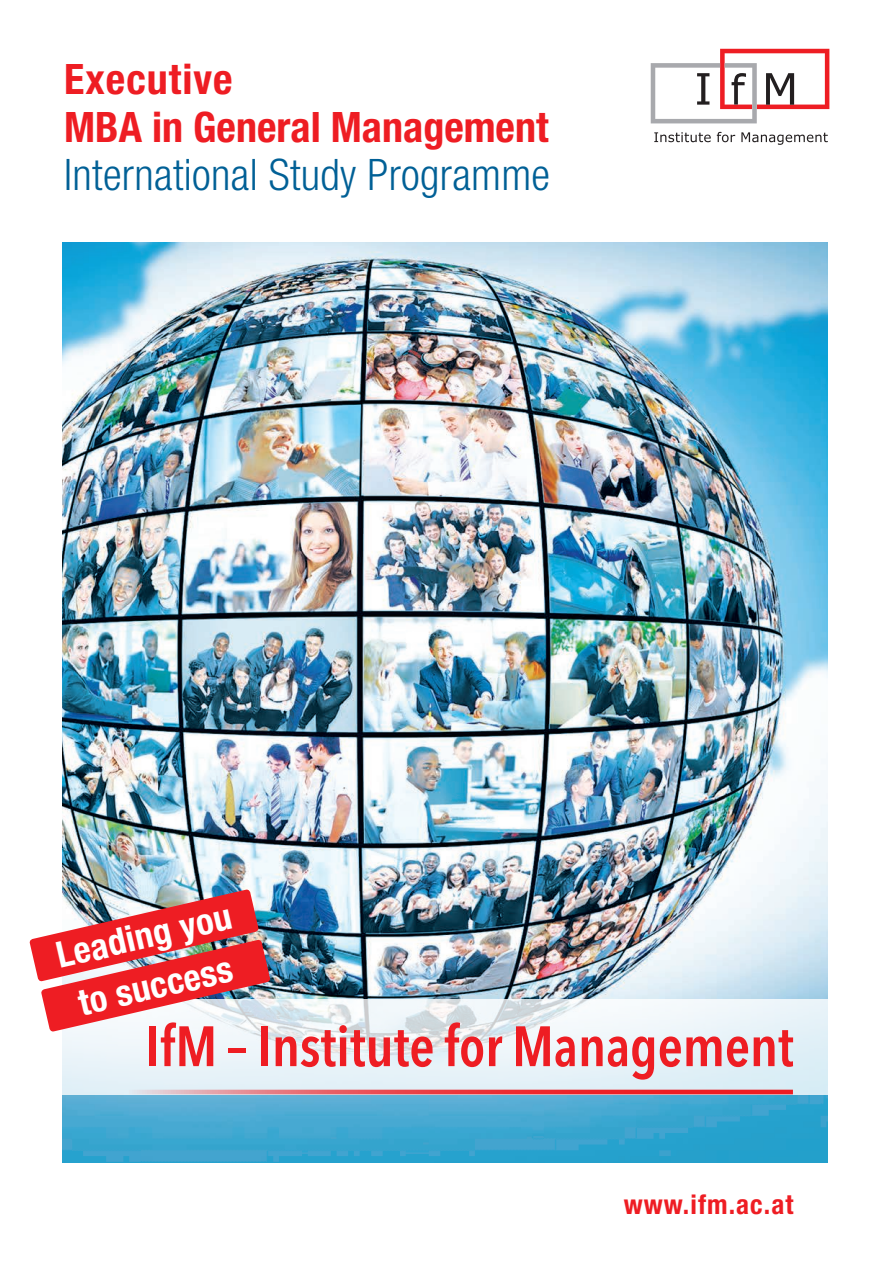
<style>
.page{position:relative;width:893px;height:1263px;background:#fff}
.page>*{position:absolute;margin:0;border:0;box-sizing:border-box;transform-origin:0 0}
.t1{font:600 56.25px "Avenir Next Condensed";letter-spacing:-.005em;color:#ee1d23}
.t2{font:300 condensed 43.5px "Helvetica Neue LT Pro";letter-spacing:.01em;color:#016096}
.t3{font:700 condensed 42px/48px "Helvetica Neue LT Pro";color:#ee1d23}
.t4{font:700 condensed 36.3px/51.2px "Helvetica Neue LT Pro";color:#fff}
.t5{font:700 condensed 27px "Helvetica Neue LT Pro";letter-spacing:.04em;color:#ee1d23}
</style>
<div class="page">
<img style="left:62px;top:242px;width:766px;height:920px">
<svg style="left:651px;top:49px;width:178px;height:74px"></svg>
<svg style="left:654px;top:132px;width:57px;height:10px"></svg>
<svg style="left:717px;top:132px;width:18px;height:10px"></svg>
<svg style="left:741px;top:132px;width:87px;height:13px"></svg>
<svg style="left:62px;top:999px;width:766px;height:95px;fill:#e8f2f8"></svg>
<svg style="left:129px;top:1090px;width:664px;height:4px;background:#ea4e55"></svg>
<img style="left:29px;top:889px;width:242px;height:143px">
<p class="t3" style="left:64px;top:55px;width:486px">Executive<br>MBA in General Management</p>
<p class="t2" style="left:64px;top:150px;width:487px">International Study Programme</p>
<p class="t4" style="left:51px;top:930px;width:180px;rotate:-13deg">Leading you to success</p>
<h1 class="t1" style="left:145px;top:998px;width:650px">IfM – Institute for Management</h1>
<p class="t5" style="left:624px;top:1188px;width:171px">www.ifm.ac.at</p>
</div>
